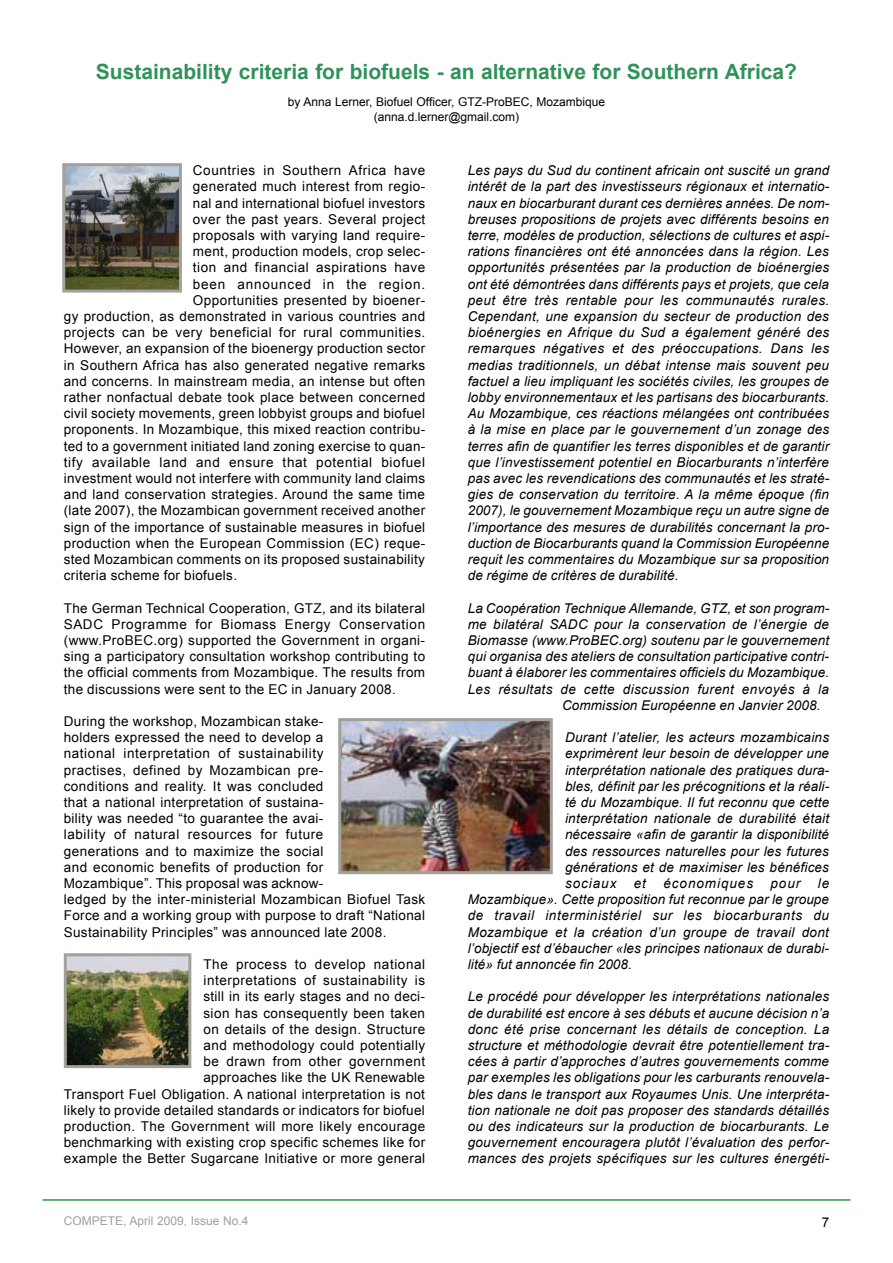
<style>
.page{position:relative;width:893px;height:1263px;background:#fff}
.page>*{position:absolute;margin:0;border:0;box-sizing:border-box;transform-origin:0 0}
.t1{font:700 21px "Arial";color:#309259}
.t2{font:italic 13.5px/16.2px "Arial";letter-spacing:.01em;color:#000;text-align:justify}
.t3{font:13.5px/16.2px "Arial";letter-spacing:.03em;color:#000;text-align:justify}
.t4{font:italic 13.5px "Arial";letter-spacing:.03em;color:#000}
.t5{font:13.5px "Arial";letter-spacing:.06em;color:#000}
.t6{font:italic 13.5px "Arial";letter-spacing:.07em;color:#000}
.t7{font:12px/14.4px "Arial";color:#000;text-align:center}
.t8{font:12px "Arial";color:#a39f9a}
</style>
<div class="page">
<hr style="left:43px;top:1199px;width:807px;height:2px;background:#309259">
<img style="left:66px;top:167px;width:112px;height:122px">
<div style="left:62px;top:163px;width:120px;height:130px;border:3px solid #a39f9a"></div>
<img style="left:342px;top:722px;width:207px;height:148px">
<div style="left:338px;top:718px;width:215px;height:156px;border:3px solid #a39f9a"></div>
<img style="left:68px;top:957px;width:119px;height:107px">
<div style="left:64px;top:953px;width:127px;height:115px;border:3px solid #a39f9a"></div>
<h1 class="t1" style="left:96px;top:58px;width:703px">Sustainability criteria for biofuels - an alternative for Southern Africa?</h1>
<p class="t7" style="left:288px;top:95px;width:319px">by Anna Lerner, Biofuel Officer, GTZ-ProBEC, Mozambique (anna.d.lerner@gmail.com)</p>
<p class="t3" style="left:193px;top:162px;width:234px">Countries in Southern Africa have</p>
<p class="t3" style="left:193px;top:179px;width:234px">generated much interest from regio-</p>
<p class="t3" style="left:193px;top:195px;width:234px">nal and international biofuel investors</p>
<p class="t3" style="left:193px;top:211px;width:234px">over the past years. Several project</p>
<p class="t3" style="left:193px;top:227px;width:234px">proposals with varying land require-</p>
<p class="t3" style="left:193px;top:243px;width:234px">ment, production models, crop selec-</p>
<p class="t3" style="left:193px;top:260px;width:234px">tion and financial aspirations have</p>
<p class="t5" style="left:193px;top:275px;width:234px">been announced in the region.</p>
<p class="t3" style="left:193px;top:292px;width:234px">Opportunities presented by bioener-</p>
<p class="t3" style="left:64px;top:308px;width:363px">gy production, as demonstrated in various countries and</p>
<p class="t3" style="left:64px;top:324px;width:363px">projects can be very beneficial for rural communities.</p>
<p class="t3" style="left:64px;top:341px;width:363px">However, an expansion of the bioenergy production sector</p>
<p class="t3" style="left:64px;top:357px;width:363px">in Southern Africa has also generated negative remarks</p>
<p class="t3" style="left:64px;top:373px;width:363px">and concerns. In mainstream media, an intense but often</p>
<p class="t3" style="left:64px;top:389px;width:363px">rather nonfactual debate took place between concerned</p>
<p class="t3" style="left:64px;top:405px;width:363px">civil society movements, green lobbyist groups and biofuel</p>
<p class="t3" style="left:64px;top:422px;width:363px">proponents. In Mozambique, this mixed reaction contribu-</p>
<p class="t3" style="left:64px;top:438px;width:363px">ted to a government initiated land zoning exercise to quan-</p>
<p class="t3" style="left:64px;top:454px;width:363px">tify available land and ensure that potential biofuel</p>
<p class="t3" style="left:64px;top:470px;width:363px">investment would not interfere with community land claims</p>
<p class="t3" style="left:64px;top:486px;width:363px">and land conservation strategies. Around the same time</p>
<p class="t3" style="left:64px;top:503px;width:363px">(late 2007), the Mozambican government received another</p>
<p class="t3" style="left:64px;top:519px;width:363px">sign of the importance of sustainable measures in biofuel</p>
<p class="t3" style="left:64px;top:535px;width:363px">production when the European Commission (EC) reque-</p>
<p class="t3" style="left:64px;top:551px;width:363px">sted Mozambican comments on its proposed sustainability</p>
<p class="t3" style="left:64px;top:567px;width:175px">criteria scheme for biofuels.</p>
<p class="t3" style="left:64px;top:600px;width:363px">The German Technical Cooperation, GTZ, and its bilateral SADC Programme for Biomass Energy Conservation (www.ProBEC.org) supported the Government in organi&shy;sing a participatory consultation workshop contributing to the official comments from Mozambique. The results from the discussions were sent to the EC in January 2008.</p>
<p class="t3" style="left:64px;top:713px;width:363px;text-align:left">During the workshop, Mozambican stake-<br>holders expressed the need to develop a<br>national interpretation of sustainability<br>practises, defined by Mozambican pre-<br>conditions and reality. It was concluded<br>that a national interpretation of sustaina-<br>bility was needed “to guarantee the avai-<br>lability of natural resources for future<br>generations and to maximize the social<br>and economic benefits of production for<br>Mozambique”. This proposal was acknow-<br>ledged by the inter-ministerial Mozambican Biofuel Task Force and a working group with purpose to draft “National Sustainability Principles” was announced late 2008.</p>
<p class="t3" style="left:64px;top:956px;width:363px;text-align:right">The process to develop national<br>interpretations of sustainability is<br>still in its early stages and no deci-<br>sion has consequently been taken<br>on details of the design. Structure<br>and methodology could potentially<br>be drawn from other government<br>approaches like the UK Renewable<br>Transport Fuel Obligation. A national interpretation is not likely to provide detailed standards or indicators for biofuel production. The Government will more likely encourage benchmarking with existing crop specific schemes like for example the Better Sugarcane Initiative or more general</p>
<p class="t2" style="left:468px;top:162px;width:363px">Les pays du Sud du continent africain ont suscité un grand intérêt de la part des investisseurs régionaux et internatio&shy;naux en biocarburant durant ces dernières années. De nom&shy;breuses propositions de projets avec différents besoins en terre, modèles de production, sélections de cultures et aspi&shy;rations financières ont été annoncées dans la région. Les opportunités présentées par la production de bioénergies ont été démontrées dans différents pays et projets, que cela peut être très rentable pour les communautés rurales.<br>Cependant, une expansion du secteur de production des bioénergies en Afrique du Sud a également généré des remarques négatives et des préoccupations. Dans les medias traditionnels, un débat intense mais souvent peu factuel a lieu impliquant les sociétés civiles, les groupes de lobby environnementaux et les partisans des biocarburants.<br>Au Mozambique, ces réactions mélangées ont contribuées à la mise en place par le gouvernement d’un zonage des terres afin de quantifier les terres disponibles et de garantir que l’investissement potentiel en Biocarburants n’interfère pas avec les revendications des communautés et les straté&shy;gies de conservation du territoire. A la même époque (fin 2007), le gouvernement Mozambique reçu un autre signe de l’importance des mesures de durabilités concernant la pro&shy;duction de Biocarburants quand la Commission Européenne requit les commentaires du Mozambique sur sa proposition de régime de critères de durabilité.</p>
<p class="t2" style="left:468px;top:600px;width:363px">La Coopération Technique Allemande, GTZ, et son program-</p>
<p class="t2" style="left:468px;top:616px;width:363px">me bilatéral SADC pour la conservation de l’énergie de</p>
<p class="t2" style="left:468px;top:632px;width:363px">Biomasse (www.ProBEC.org) soutenu par le gouvernement</p>
<p class="t2" style="left:468px;top:648px;width:363px">qui organisa des ateliers de consultation participative contri-</p>
<p class="t2" style="left:468px;top:665px;width:363px">buant à élaborer les commentaires officiels du Mozambique.</p>
<p class="t4" style="left:468px;top:680px;width:363px">Les résultats de cette discussion furent envoyés à la</p>
<p class="t2" style="left:562px;top:697px;width:260px">Commission Européenne en Janvier 2008.</p>
<p class="t2" style="left:565px;top:729px;width:266px">Durant l’atelier, les acteurs mozambicains exprimèrent leur besoin de développer une interprétation nationale des pratiques dura&shy;bles, définit par les précognitions et la réali&shy;té du Mozambique. Il fut reconnu que cette interprétation nationale de durabilité était nécessaire «afin de garantir la disponibilité des ressources naturelles pour les futures générations et de maximiser les bénéfices sociaux</p>
<p class="t2" style="left:468px;top:875px;width:363px;text-indent:350px">le Mozambique». Cette proposition fut reconnue par le groupe de travail interministériel sur les biocarburants du Mozambique et la création d’un groupe de travail dont l’objectif est d’ébaucher «les principes nationaux de durabi&shy;lité» fut annoncée fin 2008.</p>
<p class="t2" style="left:468px;top:989px;width:363px">Le procédé pour développer les interprétations nationales de durabilité est encore à ses débuts et aucune décision n’a donc été prise concernant les détails de conception. La structure et méthodologie devrait être potentiellement tra&shy;cées à partir d’approches d’autres gouvernements comme par exemples les obligations pour les carburants renouvela&shy;bles dans le transport aux Royaumes Unis. Une interpréta&shy;tion nationale ne doit pas proposer des standards détaillés ou des indicateurs sur la production de biocarburants. Le gouvernement encouragera plutôt l’évaluation des perfor&shy;mances des projets spécifiques sur les cultures énergéti-</p>
<p class="t2" style="left:634px;top:875px;width:14px">et</p>
<p class="t6" style="left:663px;top:874px;width:91px">économiques</p>
<p class="t2" style="left:770px;top:875px;width:31px">pour</p>
<p class="t8" style="left:64px;top:1213px;width:186px">COMPETE, April 2009, Issue No.4</p>
<p class="t3" style="left:822px;top:1214px;width:9px">7</p>
</div>
